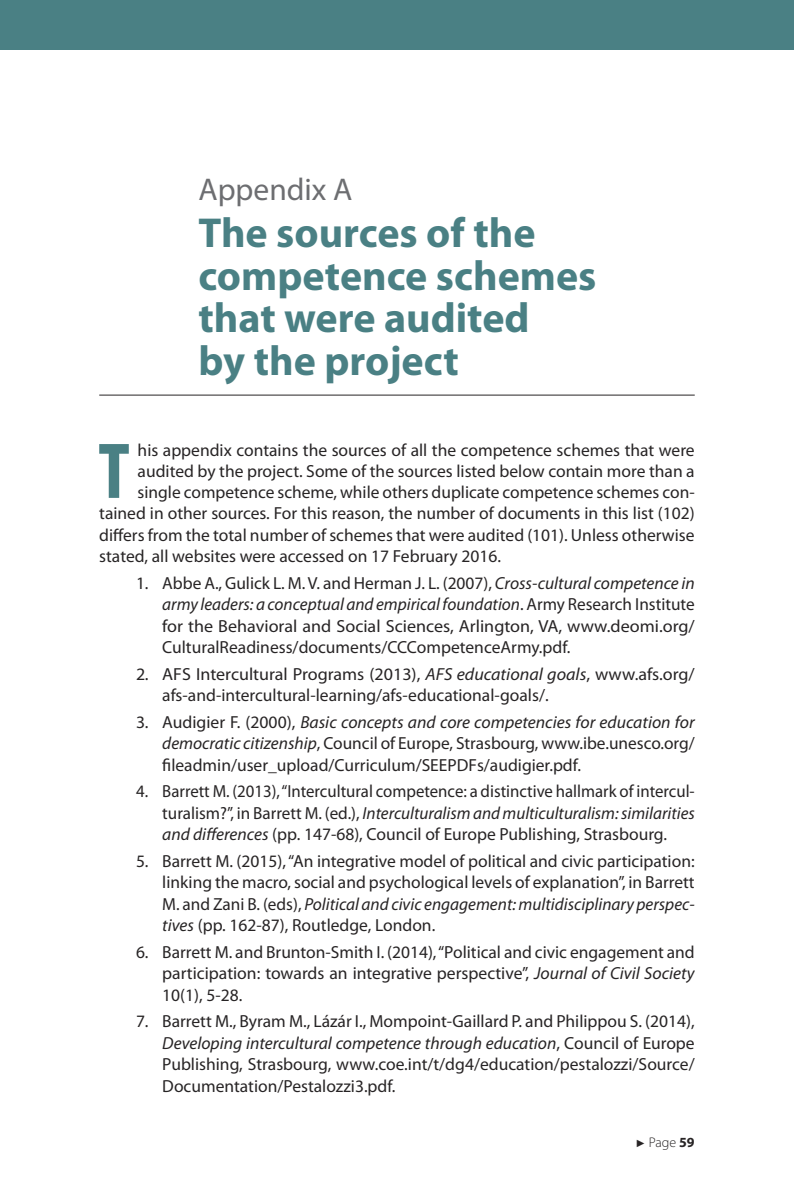
<style>
.page{position:relative;width:794px;height:1191px;background:#fff}
.page>*{position:absolute;margin:0;border:0;box-sizing:border-box;transform-origin:0 0}
.t1{font:700 condensed 79.8px "Myriad Pro";color:#4a8084}
.t2{font:700 42px/42.5px "Myriad Pro";color:#4a8084}
.t3{font:31.5px "Myriad Pro";color:#6d6e71}
.t4{font:17.5px/21.5px "Myriad Pro";color:#272425;text-align:justify}
.t5{font:17.5px/21.5px "Myriad Pro";color:#272425;text-align:justify;scale:.96 1}
.t6{font:300 14px "Myriad Pro";color:#272425}
.s1{font-style:italic}
.s2{font-family:"Arial";font-weight:400;font-size:10.5px}
.s3{font-weight:700}
</style>
<div class="page">
<div style="left:0;top:0;width:794px;height:50px;background:#4a8084"></div>
<hr style="left:99px;top:395px;width:595px;height:1px;background:#272425">
<h3 class="t3" style="left:198px;top:177px;width:155px">Appendix A</h3>
<h2 class="t2" style="left:198px;top:215px;width:399px">The sources of the competence schemes that were audited<br>by the project</h2>
<h1 class="t1" style="left:98px;top:423px;width:33px">T</h1>
<p class="t4" style="left:138px;top:440px;width:558px">his appendix contains the sources of all the competence schemes that were</p>
<p class="t4" style="left:138px;top:461px;width:558px">audited by the project. Some of the sources listed below contain more than a</p>
<p class="t4" style="left:138px;top:482px;width:558px">single competence scheme, while others duplicate competence schemes con-</p>
<p class="t4" style="left:99px;top:504px;width:597px">tained in other sources. For this reason, the number of documents in this list (102)</p>
<p class="t4" style="left:99px;top:525px;width:597px">differs from the total number of schemes that were audited (101). Unless otherwise</p>
<p class="t4" style="left:99px;top:547px;width:403px">stated, all websites were accessed on 17 February 2016.</p>
<p class="t4" style="left:162px;top:573px;width:534px;text-indent:-26px">1. Abbe A., Gulick L. M. V. and Herman J. L. (2007), <span class="s1">Cross-cultural competence in army leaders: a conceptual and empirical foundation</span>. Army Research Institute for the Behavioral and Social Sciences, Arlington, VA, www.deomi.org/ CulturalReadiness/documents/CCCompetenceArmy.pdf.</p>
<p class="t4" style="left:162px;top:664px;width:534px;text-indent:-26px">2. AFS Intercultural Programs (2013), <span class="s1">AFS educational goals</span>, www.afs.org/ afs-and-intercultural-learning/afs-educational-goals/.</p>
<p class="t4" style="left:162px;top:712px;width:534px;text-indent:-26px">3. Audigier F. (2000), <span class="s1">Basic concepts and core competencies for education for democratic citizenship</span>, Council of Europe, Strasbourg, www.ibe.unesco.org/ fileadmin/user_upload/Curriculum/SEEPDFs/audigier.pdf.</p>
<p class="t5" style="left:162px;top:782px;width:556px;text-indent:-26px">4. Barrett M. (2013), “Intercultural competence: a distinctive hallmark of intercul&shy;turalism?”, in Barrett M. (ed.), <span class="s1">Interculturalism and multiculturalism: similarities and differences</span> (pp. 147-68), Council of Europe Publishing, Strasbourg.</p>
<p class="t4" style="left:162px;top:851px;width:534px;text-indent:-26px">5. Barrett M. (2015), “An integrative model of political and civic participation: linking the macro, social and psychological levels of explanation”, in Barrett M. and Zani B. (eds), <span class="s1">Political and civic engagement: multidisciplinary perspec&shy;tives</span> (pp. 162-87), Routledge, London.</p>
<p class="t4" style="left:162px;top:942px;width:534px;text-indent:-26px">6. Barrett M. and Brunton-Smith I. (2014), “Political and civic engagement and participation: towards an integrative perspective”, <span class="s1">Journal of Civil Society </span>10(1), 5-28.</p>
<p class="t4" style="left:162px;top:1012px;width:534px;text-indent:-26px">7. Barrett M., Byram M., Lázár I., Mompoint-Gaillard P. and Philippou S. (2014), <span class="s1">Developing intercultural competence through education</span>, Council of Europe Publishing, Strasbourg, www.coe.int/t/dg4/education/pestalozzi/Source/ Documentation/Pestalozzi3.pdf.</p>
<p class="t6" style="left:635px;top:1136px;width:61px"><span class="s2">►</span> Page <span class="s3">59</span></p>
</div>
